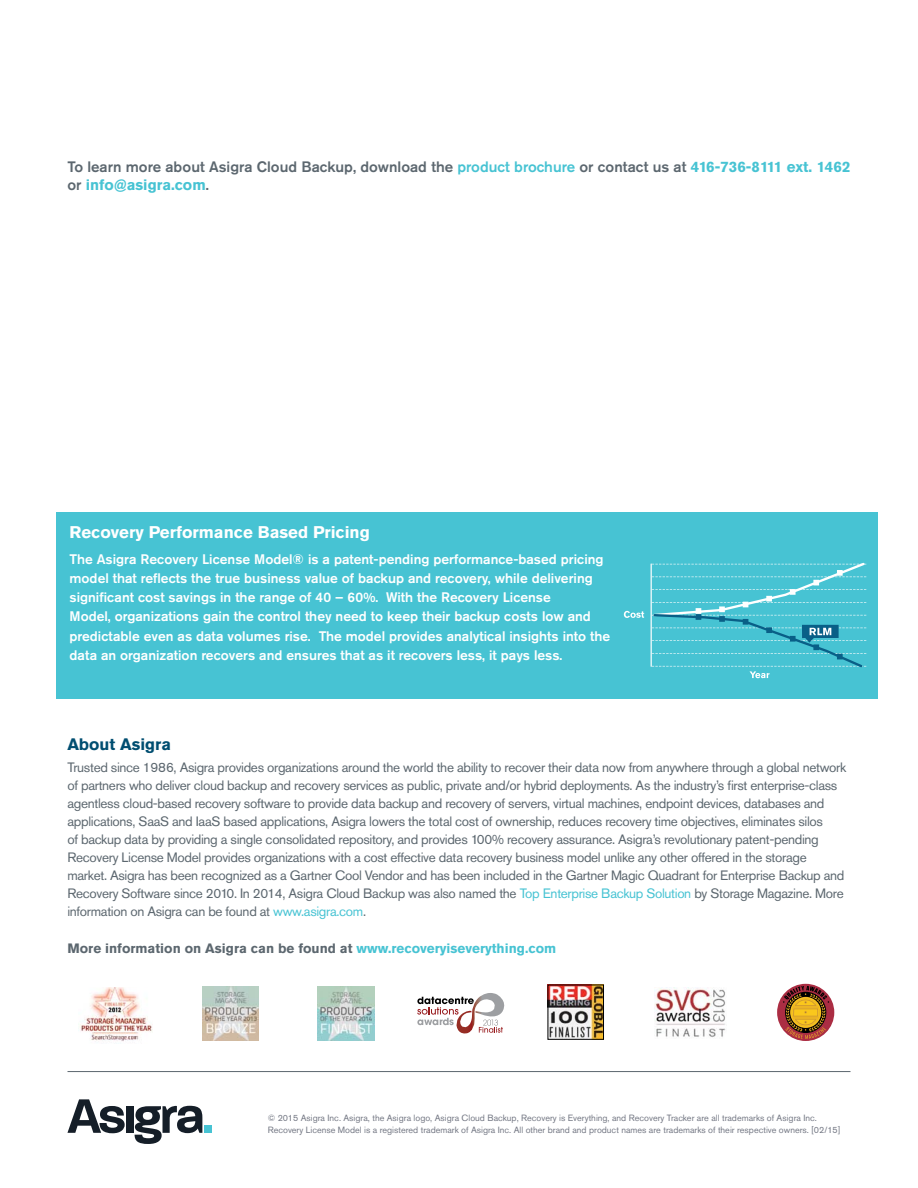
<style>
.page{position:relative;width:918px;height:1188px;background:#fff}
.page>*{position:absolute;margin:0;border:0;box-sizing:border-box;transform-origin:0 0}
.t1{font:700 16.8px "Akzidenz Grotesk Std";color:#fff}
.t2{font:700 16.5px "Akzidenz Grotesk Std";color:#004e71}
.t3{font:500 15px/18px "Akzidenz Grotesk Std";color:#5c676f}
.t4{font:500 13.8px/19px "Akzidenz Grotesk Std";color:#fff}
.t5{font:13.5px/18px "Akzidenz Grotesk Std";letter-spacing:-.025em;color:#5c676f}
.t6{font:700 13.5px "Akzidenz Grotesk Std";color:#5c676f}
.t7{font:9px/11.2px "Akzidenz Grotesk Std";color:#747884}
.s1{color:#47c3d3}
.s2{font-weight:700;color:#47c3d3}
</style>
<div class="page">
<div style="left:126px;top:1106px;width:7px;height:27px;background:#151e28"></div>
<svg style="left:135px;top:1106px;width:67px;height:38px"></svg>
<svg style="left:67px;top:1099px;width:58px;height:34px"></svg>
<div style="left:204px;top:1126px;width:8px;height:7px;background:#47c3d3"></div>
<hr style="left:68px;top:1071px;width:782px;height:1px;background:#5c676f">
<svg style="left:417px;top:993px;width:88px;height:41px"></svg>
<img style="left:550px;top:987px;width:52px;height:51px">
<div style="left:548px;top:985px;width:56px;height:55px;border:1px solid #000"></div>
<img style="left:80px;top:988px;width:73px;height:56px">
<img style="left:655px;top:988px;width:71px;height:50px">
<img style="left:202px;top:986px;width:56px;height:54px">
<img style="left:317px;top:986px;width:57px;height:54px">
<div style="left:777px;top:984px;width:57px;height:57px;background:#ab2d43;border-radius:50%"></div>
<svg style="left:783px;top:986px;width:46px;height:53px"></svg>
<div style="left:56px;top:512px;width:822px;height:187px;background:#47c3d3"></div>
<hr style="left:651px;top:564px;width:1px;height:103px;background:#fff">
<svg style="left:624px;top:611px;width:20px;height:7px"></svg>
<svg style="left:652px;top:563px;width:214px;height:115px"></svg>
<p class="t3" style="left:68px;top:158px;width:784px">To learn more about Asigra Cloud Backup, download the <span class="s1">product brochure</span> or contact us at <span class="s2">416-736-8111 ext. 1462 </span>or <span class="s2">info@asigra.com</span>.</p>
<p class="t1" style="left:70px;top:522px;width:302px">Recovery Performance Based Pricing</p>
<p class="t4" style="left:70px;top:549px;width:542px">The Asigra Recovery License Model® is a patent-pending performance-based pricing model that reflects the true business value of backup and recovery, while delivering significant cost savings in the range of 40 – 60%. With the Recovery License<br>Model, organizations gain the control they need to keep their backup costs low and predictable even as data volumes rise. The model provides analytical insights into the data an organization recovers and ensures that as it recovers less, it pays less.</p>
<p class="t2" style="left:68px;top:735px;width:105px">About Asigra</p>
<p class="t5" style="left:68px;top:759px;width:780px">Trusted since 1986, Asigra provides organizations around the world the ability to recover their data now from anywhere through a global network of partners who deliver cloud backup and recovery services as public, private and/or hybrid deployments. As the industry’s first enterprise-class agentless cloud-based recovery software to provide data backup and recovery of servers, virtual machines, endpoint devices, databases and applications, SaaS and IaaS based applications, Asigra lowers the total cost of ownership, reduces recovery time objectives, eliminates silos<br>of backup data by providing a single consolidated repository, and provides 100% recovery assurance. Asigra’s revolutionary patent-pending Recovery License Model provides organizations with a cost effective data recovery business model unlike any other offered in the storage market. Asigra has been recognized as a Gartner Cool Vendor and has been included in the Gartner Magic Quadrant for Enterprise Backup and Recovery Software since 2010. In 2014, Asigra Cloud Backup was also named the <span class="s1">Top Enterprise Backup Solution</span> by Storage Magazine. More information on Asigra can be found at <span class="s1">www.asigra.com</span>.</p>
<p class="t6" style="left:68px;top:941px;width:490px">More information on Asigra can be found at <span class="s1">www.recoveryiseverything.com</span></p>
<p class="t7" style="left:268px;top:1113px;width:574px">© 2015 Asigra Inc. Asigra, the Asigra logo, Asigra Cloud Backup, Recovery is Everything, and Recovery Tracker are all trademarks of Asigra Inc.<br>Recovery License Model is a registered trademark of Asigra Inc. All other brand and product names are trademarks of their respective owners. [02/15]</p>
</div>
